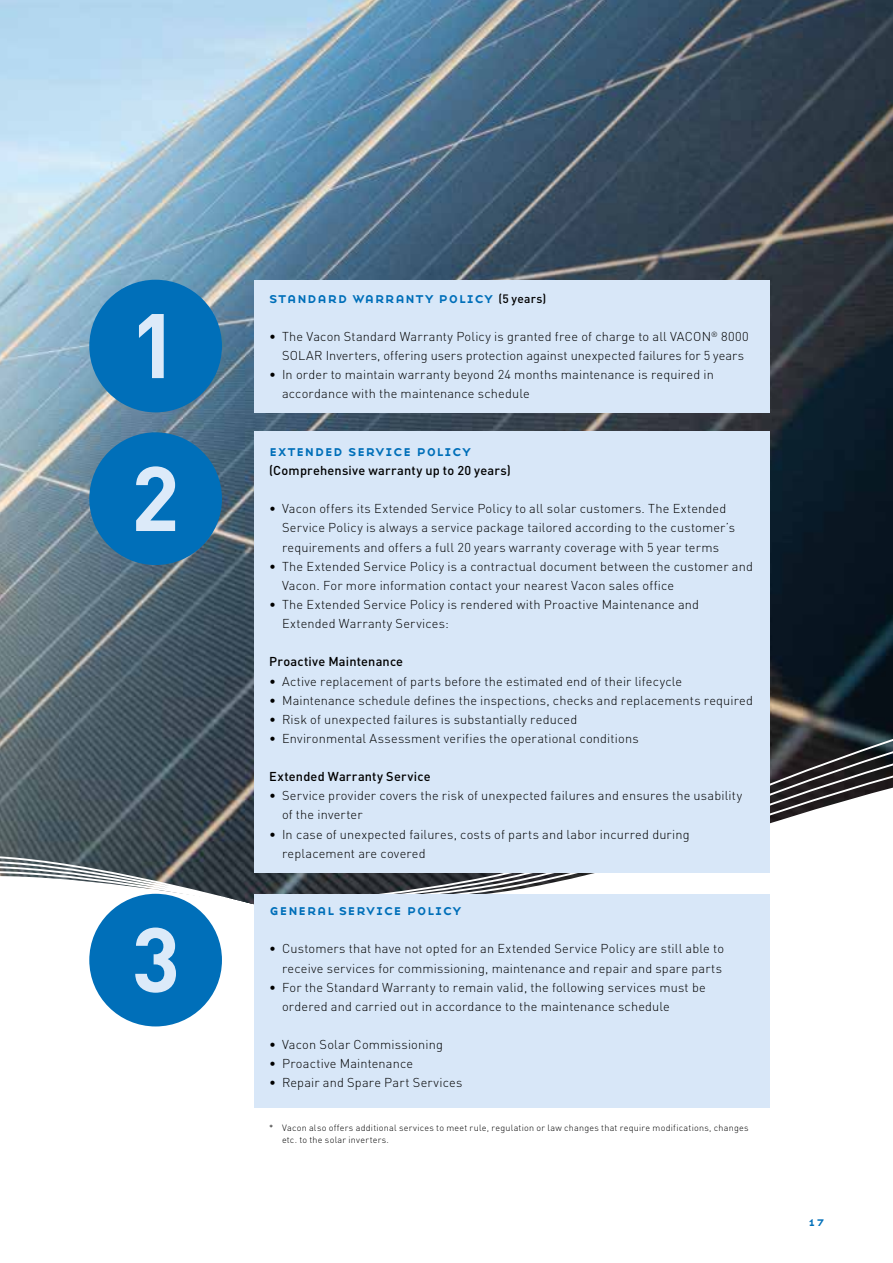
<style>
.page{position:relative;width:893px;height:1263px;background:#fff}
.page>*{position:absolute;margin:0;border:0;box-sizing:border-box;transform-origin:0 0}
.t1{font:15px "Base Nine SC";letter-spacing:.01em;color:#006fb9}
.t2{font:300 12.75px/19.2px "DIN Pro";letter-spacing:.015em;color:#000}
.t3{font:500 12.75px "DIN Pro";letter-spacing:.015em;color:#000}
.t4{font:12.75px "Base Nine SC";color:#006fb9}
.t5{font:300 9px/12px "DIN Pro";letter-spacing:.03em;color:#000}
.s1{font-family:"DIN Pro";font-weight:500;font-size:12px;color:#000}
</style>
<div class="page">
<img style="left:0;top:0;width:893px;height:671px">
<svg style="left:0;top:671px;width:893px;height:74px;background:#404d54"></svg>
<svg style="left:0;top:745px;width:893px;height:282px"></svg>
<svg style="left:0;top:765px;width:261px;height:144px"></svg>
<div style="left:254px;top:280px;width:516px;height:132px;background:#d8e7f8"></div>
<div style="left:254px;top:431px;width:516px;height:442px;background:#d8e7f8"></div>
<div style="left:254px;top:894px;width:516px;height:214px;background:#d8e7f8"></div>
<div style="left:89px;top:432px;width:133px;height:133px;background:#006fb9;border-radius:50%"></div>
<svg style="left:136px;top:466px;width:39px;height:65px"></svg>
<div style="left:89px;top:280px;width:133px;height:132px;background:#006fb9;border-radius:50%"></div>
<svg style="left:139px;top:314px;width:25px;height:64px"></svg>
<div style="left:89px;top:894px;width:133px;height:132px;background:#006fb9;border-radius:50%"></div>
<svg style="left:135px;top:927px;width:41px;height:66px"></svg>
<p class="t1" style="left:269px;top:287px;width:278px">standard warranty policy <span class="s1">(5 years)</span></p>
<p class="t2" style="left:282px;top:326px;width:468px;text-indent:-13px">• The Vacon Standard Warranty Policy is granted free of charge to all VACON<sup>®</sup> 8000<br>SOLAR Inverters, offering users protection against unexpected failures for 5 years</p>
<p class="t2" style="left:282px;top:364px;width:433px;text-indent:-13px">• In order to maintain warranty beyond 24 months maintenance is required in accordance with the maintenance schedule</p>
<p class="t1" style="left:269px;top:440px;width:203px">extended service policy</p>
<p class="t3" style="left:269px;top:460px;width:243px">(Comprehensive warranty up to 20 years)</p>
<p class="t2" style="left:282px;top:498px;width:454px;text-indent:-13px">• Vacon offers its Extended Service Policy to all solar customers. The Extended<br>Service Policy is always a service package tailored according to the customer’s requirements and offers a full 20 years warranty coverage with 5 year terms</p>
<p class="t2" style="left:282px;top:555px;width:472px;text-indent:-13px">• The Extended Service Policy is a contractual document between the customer and<br>Vacon. For more information contact your nearest Vacon sales office</p>
<p class="t2" style="left:282px;top:594px;width:419px;text-indent:-13px">• The Extended Service Policy is rendered with Proactive Maintenance and<br>Extended Warranty Services:</p>
<p class="t3" style="left:269px;top:651px;width:135px">Proactive Maintenance</p>
<p class="t2" style="left:269px;top:670px;width:414px">• Active replacement of parts before the estimated end of their lifecycle</p>
<p class="t2" style="left:269px;top:689px;width:485px">• Maintenance schedule defines the inspections, checks and replacements required</p>
<p class="t2" style="left:269px;top:708px;width:309px">• Risk of unexpected failures is substantially reduced</p>
<p class="t2" style="left:269px;top:728px;width:371px">• Environmental Assessment verifies the operational conditions</p>
<p class="t3" style="left:269px;top:766px;width:163px">Extended Warranty Service</p>
<p class="t2" style="left:282px;top:785px;width:462px;text-indent:-13px">• Service provider covers the risk of unexpected failures and ensures the usability of the inverter</p>
<p class="t2" style="left:282px;top:823px;width:409px;text-indent:-13px">• In case of unexpected failures, costs of parts and labor incurred during replacement are covered</p>
<p class="t1" style="left:269px;top:899px;width:193px">general service policy</p>
<p class="t2" style="left:269px;top:938px;width:456px;text-align:right">• Customers that have not opted for an Extended Service Policy are still able to receive services for commissioning, maintenance and repair and spare parts</p>
<p class="t2" style="left:282px;top:976px;width:425px;text-indent:-13px">• For the Standard Warranty to remain valid, the following services must be ordered and carried out in accordance to the maintenance schedule</p>
<p class="t2" style="left:269px;top:1034px;width:175px">• Vacon Solar Commissioning</p>
<p class="t2" style="left:269px;top:1053px;width:145px">• Proactive Maintenance</p>
<p class="t2" style="left:269px;top:1072px;width:195px">• Repair and Spare Part Services</p>
<p class="t5" style="left:282px;top:1120px;width:468px;text-indent:-13px">* Vacon also offers additional services to meet rule, regulation or law changes that require modifications, changes etc. to the solar inverters.</p>
<p class="t4" style="left:808px;top:1213px;width:19px">17</p>
</div>
